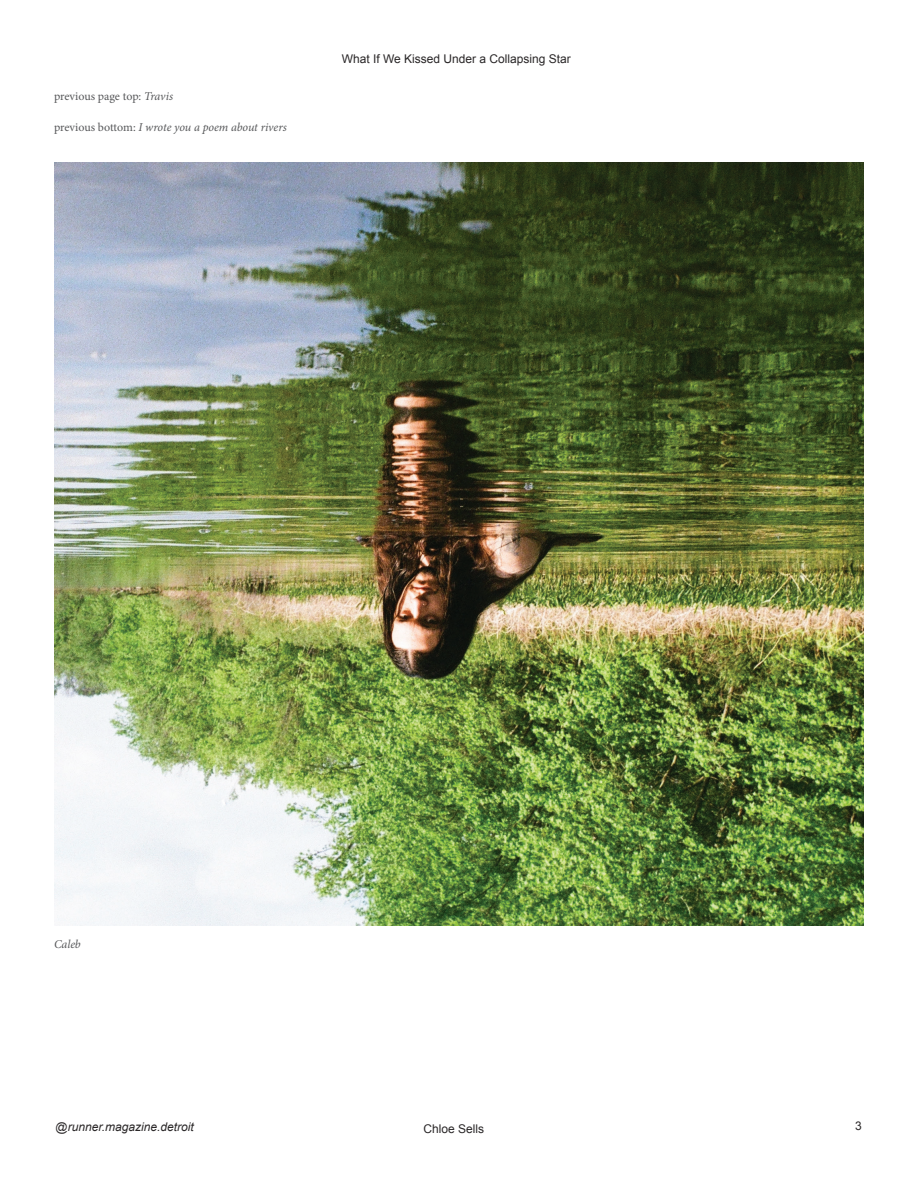
<style>
.page{position:relative;width:918px;height:1188px;background:#fff}
.page>*{position:absolute;margin:0;border:0;box-sizing:border-box;transform-origin:0 0}
.t1{font:12px "Arial";color:#2a2728}
.t2{font:italic 12px "Minion Pro";letter-spacing:-.005em;color:#57585a}
.t3{font:italic 12px "Arial";color:#2a2728}
.t4{font:12px "Minion Pro";letter-spacing:-.005em;color:#57585a}
.s1{font-style:italic}
.s2{font-style:normal}
</style>
<div class="page">
<img style="left:54px;top:162px;width:810px;height:763px">
<p class="t4" style="left:54px;top:88px;width:121px">previous page top: <span class="s1">Travis</span></p>
<p class="t2" style="left:54px;top:119px;width:234px"><span class="s2">previous bottom:</span> I wrote you a poem about rivers</p>
<p class="t1" style="left:342px;top:51px;width:231px">What If We Kissed Under a Collapsing Star</p>
<p class="t2" style="left:54px;top:936px;width:28px">Caleb</p>
<p class="t3" style="left:56px;top:1119px;width:140px">@runner.magazine.detroit</p>
<p class="t1" style="left:424px;top:1121px;width:62px">Chloe Sells</p>
<p class="t1" style="left:855px;top:1118px;width:8px">3</p>
</div>
